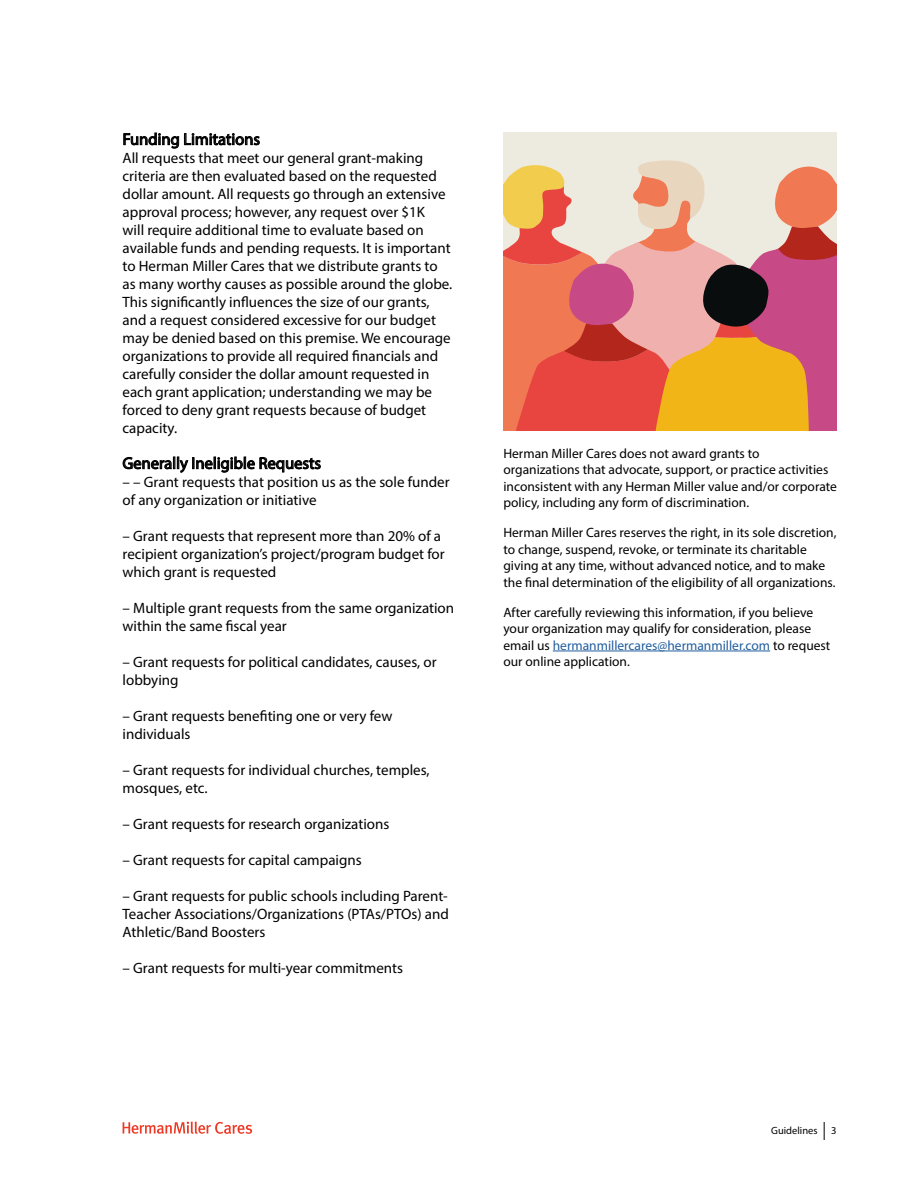
<style>
.page{position:relative;width:918px;height:1188px;background:#fff}
.page>*{position:absolute;margin:0;border:0;box-sizing:border-box;transform-origin:0 0}
.t1{font:16.5px "Myriad Pro";color:#000}
.t2{font:15px/18px "Myriad Pro";color:#000}
.t3{font:13.5px/16.5px "Myriad Pro";color:#000}
.t4{font:10.5px "Myriad Pro";color:#000}
.s1{color:#215e9e}
</style>
<div class="page">
<svg style="left:824px;top:1122px;width:1px;height:18px"></svg>
<svg style="left:123px;top:1122px;width:129px;height:12px"></svg>
<svg style="left:123px;top:132px;width:137px;height:17px"></svg>
<svg style="left:122px;top:456px;width:199px;height:17px"></svg>
<hr style="left:553px;top:651px;width:217px;height:1px;background:#215e9e">
<div style="left:503px;top:132px;width:334px;height:298px;background:#edeadf"></div>
<svg style="left:503px;top:160px;width:334px;height:270px"></svg>
<p class="t1" style="left:123px;top:129px;width:139px">Funding Limitations</p>
<p class="t2" style="left:123px;top:148px;width:331px">All requests that meet our general grant-making criteria are then evaluated based on the requested dollar amount. All requests go through an extensive approval process; however, any request over $1K<br>will require additional time to evaluate based on available funds and pending requests. It is important to Herman Miller Cares that we distribute grants to as many worthy causes as possible around the globe.<br>This significantly influences the size of our grants, and a request considered excessive for our budget may be denied based on this premise. We encourage organizations to provide all required financials and carefully consider the dollar amount requested in each grant application; understanding we may be forced to deny grant requests because of budget capacity.</p>
<p class="t1" style="left:123px;top:453px;width:200px">Generally Ineligible Requests</p>
<p class="t2" style="left:123px;top:472px;width:329px">– – Grant requests that position us as the sole funder of any organization or initiative</p>
<p class="t2" style="left:123px;top:526px;width:324px">– Grant requests that represent more than 20% of a recipient organization’s project/program budget for which grant is requested</p>
<p class="t2" style="left:123px;top:598px;width:333px">– Multiple grant requests from the same organization within the same fiscal year</p>
<p class="t2" style="left:123px;top:652px;width:316px">– Grant requests for political candidates, causes, or lobbying</p>
<p class="t2" style="left:123px;top:706px;width:271px">– Grant requests benefiting one or very few individuals</p>
<p class="t2" style="left:123px;top:760px;width:309px">– Grant requests for individual churches, temples, mosques, etc.</p>
<p class="t2" style="left:123px;top:814px;width:268px">– Grant requests for research organizations</p>
<p class="t2" style="left:123px;top:850px;width:241px">– Grant requests for capital campaigns</p>
<p class="t2" style="left:123px;top:886px;width:328px;text-align:justify">– Grant requests for public schools including Parent-Teacher Associations/Organizations (PTAs/PTOs) and Athletic/Band Boosters</p>
<p class="t2" style="left:123px;top:958px;width:282px">– Grant requests for multi-year commitments</p>
<p class="t3" style="left:503px;top:445px;width:335px">Herman Miller Cares does not award grants to organizations that advocate, support, or practice activities inconsistent with any Herman Miller value and/or corporate policy, including any form of discrimination.</p>
<p class="t3" style="left:503px;top:524px;width:335px">Herman Miller Cares reserves the right, in its sole discretion, to change, suspend, revoke, or terminate its charitable giving at any time, without advanced notice, and to make the final determination of the eligibility of all organizations.</p>
<p class="t3" style="left:503px;top:604px;width:328px">After carefully reviewing this information, if you believe your organization may qualify for consideration, please email us <span class="s1">hermanmillercares@hermanmiller.com</span> to request our online application.</p>
<p class="t4" style="left:771px;top:1124px;width:48px">Guidelines</p>
<p class="t4" style="left:831px;top:1124px;width:7px">3</p>
</div>
